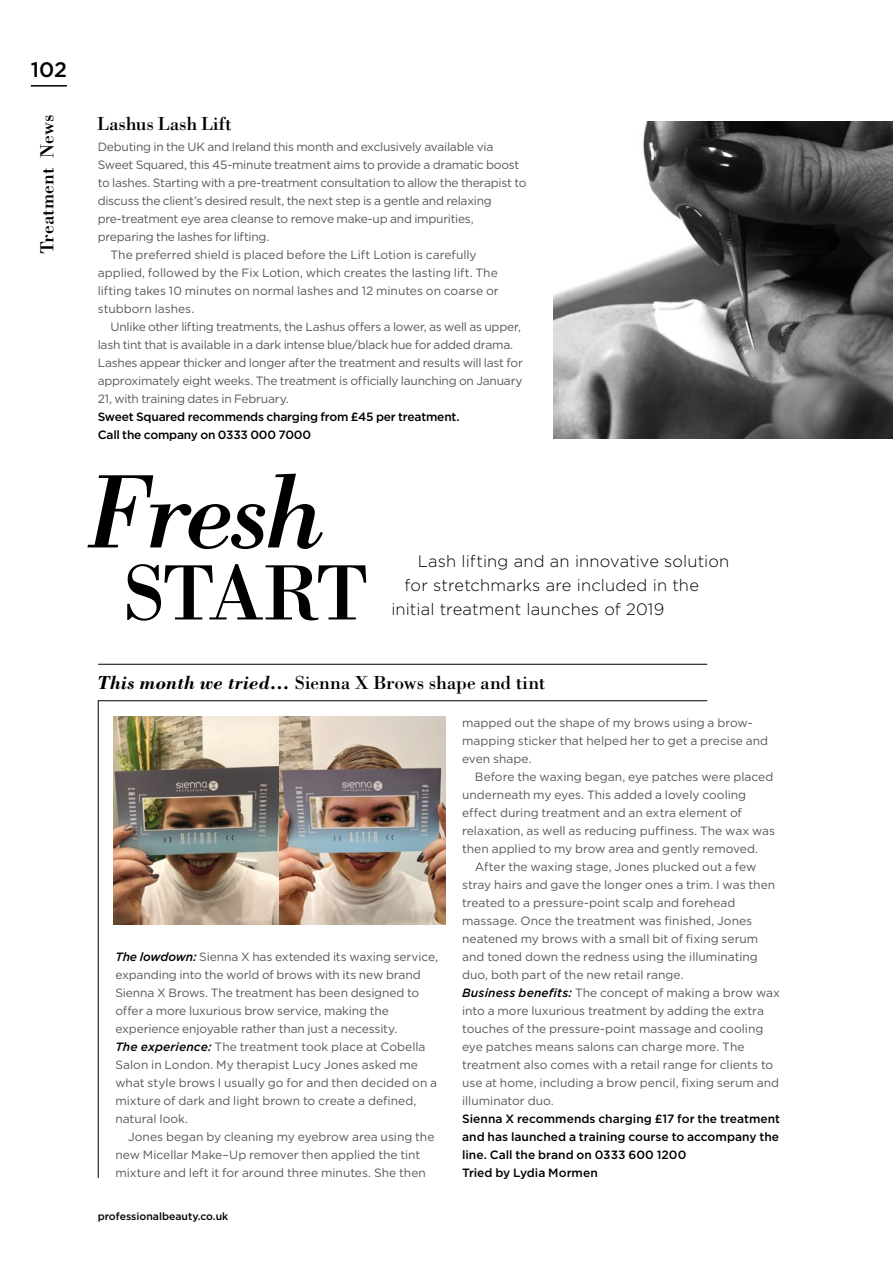
<style>
.page{position:relative;width:893px;height:1263px;background:#fff}
.page>*{position:absolute;margin:0;border:0;box-sizing:border-box;transform-origin:0 0}
.t1{font:italic 108px "Bodoni";letter-spacing:-.055em;color:#000}
.t2{font:81px "Bodoni";letter-spacing:-.065em;color:#000}
.t3{font:500 21px "Gotham";color:#000}
.Product_new{font:19.5px "Bodoni";color:#000}
.Article_Stand{font:300 16.5px "Gotham";letter-spacing:.01em;color:#000}
.Article_Sans_first{font:12px/18px "Gotham";letter-spacing:-.01em;color:#575756}
.Article_Sans_first-2{font:500 12px/18px "Gotham";letter-spacing:-.015em;color:#000}
.t4{font:500 10.5px "Gotham";color:#000}
.s1{font-weight:700;font-style:italic}
.s2{font-weight:500;font-style:italic;color:#000}
</style>
<div class="page">
<hr style="left:31px;top:85px;width:36px;height:2px;background:#000">
<img style="left:554px;top:122px;width:339px;height:317px">
<svg style="left:97px;top:700px;width:611px;height:478px"></svg>
<hr style="left:98px;top:664px;width:609px;height:1px;background:#000">
<img style="left:114px;top:717px;width:332px;height:208px">
<p class="t3" style="left:31px;top:57px;width:38px">102</p>
<p class="Product_new" style="left:35px;top:254px;width:141px;rotate:-90deg">Treatment News</p>
<p class="Product_new" style="left:97px;top:111px;width:136px">Lashus Lash Lift</p>
<p class="Article_Sans_first" style="left:98px;top:137px;width:430px">Debuting in the UK and Ireland this month and exclusively available via Sweet Squared, this 45-minute treatment aims to provide a dramatic boost to lashes. Starting with a pre-treatment consultation to allow the therapist to discuss the client’s desired result, the next step is a gentle and relaxing pre-treatment eye area cleanse to remove make-up and impurities, preparing the lashes for lifting.</p>
<p class="Article_Sans_first" style="left:98px;top:245px;width:403px;text-indent:13px">The preferred shield is placed before the Lift Lotion is carefully applied, followed by the Fix Lotion, which creates the lasting lift. The lifting takes 10 minutes on normal lashes and 12 minutes on coarse or stubborn lashes.</p>
<p class="Article_Sans_first" style="left:98px;top:317px;width:427px;text-indent:13px">Unlike other lifting treatments, the Lashus offers a lower, as well as upper, lash tint that is available in a dark intense blue/black hue for added drama.<br>Lashes appear thicker and longer after the treatment and results will last for approximately eight weeks. The treatment is officially launching on January 21, with training dates in February.</p>
<p class="Article_Sans_first-2" style="left:98px;top:407px;width:363px">Sweet Squared recommends charging from £45 per treatment.<br>Call the company on 0333 000 7000</p>
<p class="t1" style="left:86px;top:447px;width:241px">Fresh</p>
<p class="t2" style="left:122px;top:543px;width:249px">START</p>
<p class="Article_Stand" style="left:418px;top:552px;width:313px">Lash lifting and an innovative solution</p>
<p class="Article_Stand" style="left:405px;top:576px;width:296px">for stretchmarks are included in the</p>
<p class="Article_Stand" style="left:391px;top:600px;width:274px">initial treatment launches of 2019</p>
<p class="Product_new" style="left:98px;top:670px;width:449px"><span class="s1">This month we tried…</span> Sienna X Brows shape and tint</p>
<p class="Article_Sans_first" style="left:115px;top:947px;width:324px"><span class="s2">The lowdown:</span> Sienna X has extended its waxing service, expanding into the world of brows with its new brand Sienna X Brows. The treatment has been designed to offer a more luxurious brow service, making the experience enjoyable rather than just a necessity.</p>
<p class="Article_Sans_first" style="left:115px;top:1037px;width:323px"><span class="s2">The experience:</span> The treatment took place at Cobella Salon in London. My therapist Lucy Jones asked me what style brows I usually go for and then decided on a mixture of dark and light brown to create a defined, natural look.</p>
<p class="Article_Sans_first" style="left:115px;top:1127px;width:321px;text-indent:13px">Jones began by cleaning my eyebrow area using the new Micellar Make–Up remover then applied the tint mixture and left it for around three minutes. She then</p>
<p class="t4" style="left:98px;top:1211px;width:132px">professionalbeauty.co.uk</p>
<p class="Article_Sans_first" style="left:462px;top:713px;width:308px">mapped out the shape of my brows using a brow&shy;mapping sticker that helped her to get a precise and even shape.</p>
<p class="Article_Sans_first" style="left:462px;top:767px;width:315px;text-indent:13px">Before the waxing began, eye patches were placed underneath my eyes. This added a lovely cooling effect during treatment and an extra element of relaxation, as well as reducing puffiness. The wax was then applied to my brow area and gently removed.</p>
<p class="Article_Sans_first" style="left:462px;top:857px;width:315px;text-indent:13px">After the waxing stage, Jones plucked out a few stray hairs and gave the longer ones a trim. I was then treated to a pressure-point scalp and forehead massage. Once the treatment was finished, Jones neatened my brows with a small bit of fixing serum and toned down the redness using the illuminating duo, both part of the new retail range.</p>
<p class="Article_Sans_first" style="left:462px;top:983px;width:319px"><span class="s2">Business benefits:</span> The concept of making a brow wax into a more luxurious treatment by adding the extra touches of the pressure-point massage and cooling eye patches means salons can charge more. The treatment also comes with a retail range for clients to use at home, including a brow pencil, fixing serum and illuminator duo.</p>
<p class="Article_Sans_first-2" style="left:462px;top:1109px;width:320px;text-align:justify">Sienna X recommends charging £17 for the treatment and has launched a training course to accompany the line. Call the brand on 0333 600 1200</p>
<p class="Article_Sans_first-2" style="left:462px;top:1163px;width:137px">Tried by Lydia Mormen</p>
</div>
